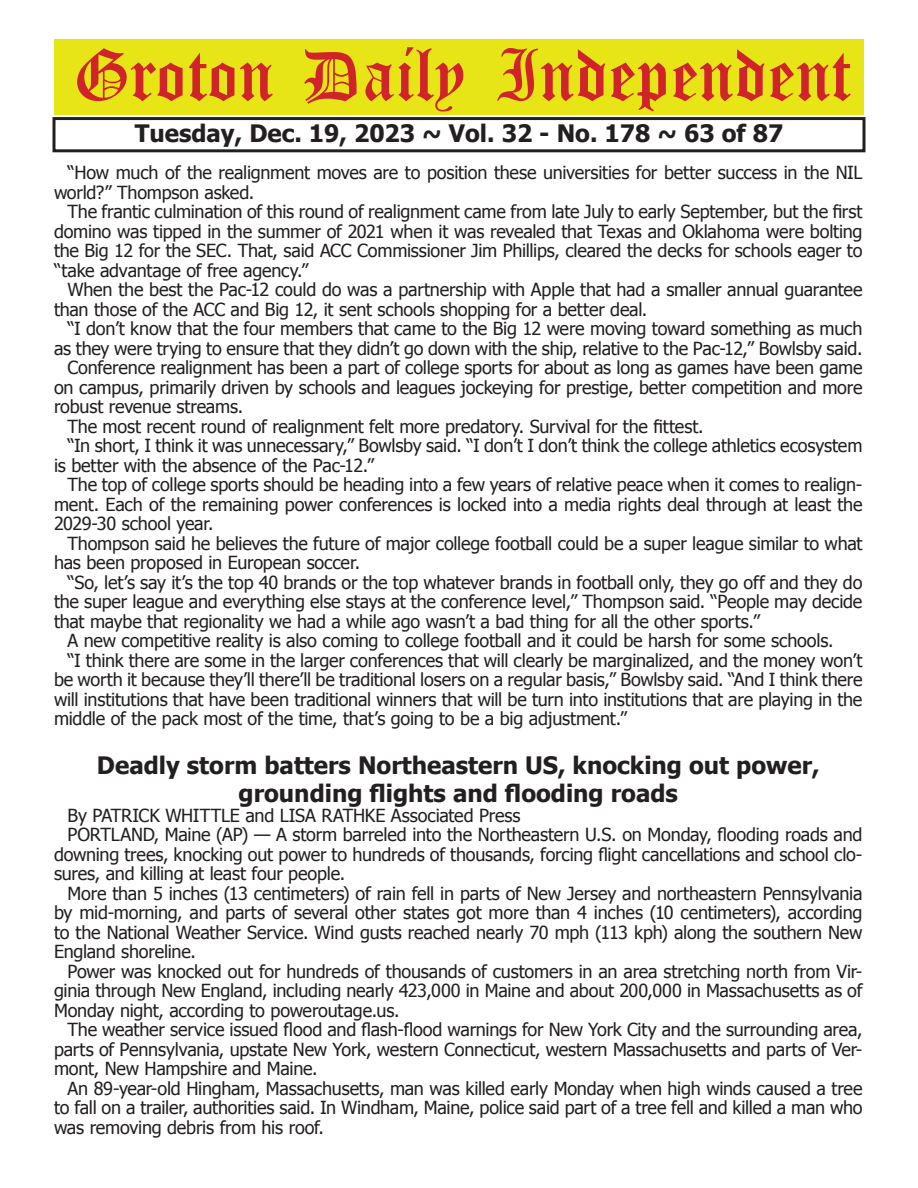
<style>
.page{position:relative;width:918px;height:1188px;background:#fff}
.page>*{position:absolute;margin:0;border:0;box-sizing:border-box;transform-origin:0 0}
.t1{font:54px "Old English Five";color:#d1232a}
.t2{font:700 24px/28.8px "Tahoma";color:#231f20;text-align:center}
.t3{font:18px/19.5px "Tahoma";letter-spacing:-.01em;color:#231f20}
</style>
<div class="page">
<div style="left:52px;top:117px;width:814px;height:35px;border:3px solid #231f20"></div>
<div style="left:54px;top:40px;width:810px;height:75px;background:#e7e515"></div>
<h1 class="t1" style="left:73px;top:50px;width:779px">Groton Daily Independent</h1>
<h2 class="t2" style="left:135px;top:117px;width:650px">Tuesday, Dec. 19, 2023 ~ Vol. 32 - No. 178 ~ 63 of 87</h2>
<p class="t3" style="left:54px;top:162px;width:810px;text-indent:14px">“How much of the realignment moves are to position these universities for better success in the NIL world?” Thompson asked.</p>
<p class="t3" style="left:54px;top:201px;width:810px;text-align:justify;text-indent:14px">The frantic culmination of this round of realignment came from late July to early September, but the first domino was tipped in the summer of 2021 when it was revealed that Texas and Oklahoma were bolting the Big 12 for the SEC. That, said ACC Commissioner Jim Phillips, cleared the decks for schools eager to “take advantage of free agency.”</p>
<p class="t3" style="left:54px;top:279px;width:810px;text-indent:14px">When the best the Pac-12 could do was a partnership with Apple that had a smaller annual guarantee than those of the ACC and Big 12, it sent schools shopping for a better deal.</p>
<p class="t3" style="left:68px;top:318px;width:796px">“I don’t know that the four members that came to the Big 12 were moving toward something as much</p>
<p class="t3" style="left:54px;top:338px;width:810px">as they were trying to ensure that they didn’t go down with the ship, relative to the Pac-12,” Bowlsby said.</p>
<p class="t3" style="left:68px;top:357px;width:796px">Conference realignment has been a part of college sports for about as long as games have been game</p>
<p class="t3" style="left:54px;top:377px;width:810px">on campus, primarily driven by schools and leagues jockeying for prestige, better competition and more</p>
<p class="t3" style="left:54px;top:396px;width:191px">robust revenue streams.</p>
<p class="t3" style="left:68px;top:416px;width:638px">The most recent round of realignment felt more predatory. Survival for the fittest.</p>
<p class="t3" style="left:68px;top:435px;width:796px">“In short, I think it was unnecessary,” Bowlsby said. “I don’t I don’t think the college athletics ecosystem</p>
<p class="t3" style="left:54px;top:455px;width:322px">is better with the absence of the Pac-12.”</p>
<p class="t3" style="left:68px;top:474px;width:796px">The top of college sports should be heading into a few years of relative peace when it comes to realign-</p>
<p class="t3" style="left:54px;top:494px;width:810px">ment. Each of the remaining power conferences is locked into a media rights deal through at least the</p>
<p class="t3" style="left:54px;top:513px;width:161px">2029-30 school year.</p>
<p class="t3" style="left:68px;top:533px;width:796px">Thompson said he believes the future of major college football could be a super league similar to what</p>
<p class="t3" style="left:54px;top:552px;width:308px">has been proposed in European soccer.</p>
<p class="t3" style="left:68px;top:572px;width:796px">“So, let’s say it’s the top 40 brands or the top whatever brands in football only, they go off and they do</p>
<p class="t3" style="left:54px;top:591px;width:810px">the super league and everything else stays at the conference level,” Thompson said. “People may decide</p>
<p class="t3" style="left:54px;top:611px;width:707px">that maybe that regionality we had a while ago wasn’t a bad thing for all the other sports.”</p>
<p class="t3" style="left:68px;top:630px;width:768px">A new competitive reality is also coming to college football and it could be harsh for some schools.</p>
<p class="t3" style="left:68px;top:650px;width:796px">“I think there are some in the larger conferences that will clearly be marginalized, and the money won’t</p>
<p class="t3" style="left:54px;top:669px;width:810px">be worth it because they’ll there’ll be traditional losers on a regular basis,” Bowlsby said. “And I think there</p>
<p class="t3" style="left:54px;top:689px;width:810px">will institutions that have been traditional winners that will be turn into institutions that are playing in the</p>
<p class="t3" style="left:54px;top:708px;width:575px">middle of the pack most of the time, that’s going to be a big adjustment.”</p>
<h2 class="t2" style="left:97px;top:749px;width:724px">Deadly storm batters Northeastern US, knocking out power, grounding flights and flooding roads</h2>
<p class="t3" style="left:68px;top:805px;width:455px">By PATRICK WHITTLE and LISA RATHKE Associated Press</p>
<p class="t3" style="left:68px;top:824px;width:797px">PORTLAND, Maine (AP) — A storm barreled into the Northeastern U.S. on Monday, flooding roads and</p>
<p class="t3" style="left:54px;top:844px;width:810px">downing trees, knocking out power to hundreds of thousands, forcing flight cancellations and school clo-</p>
<p class="t3" style="left:54px;top:863px;width:293px">sures, and killing at least four people.</p>
<p class="t3" style="left:68px;top:883px;width:797px">More than 5 inches (13 centimeters) of rain fell in parts of New Jersey and northeastern Pennsylvania</p>
<p class="t3" style="left:54px;top:902px;width:810px">by mid-morning, and parts of several other states got more than 4 inches (10 centimeters), according</p>
<p class="t3" style="left:54px;top:922px;width:810px">to the National Weather Service. Wind gusts reached nearly 70 mph (113 kph) along the southern New</p>
<p class="t3" style="left:54px;top:941px;width:143px">England shoreline.</p>
<p class="t3" style="left:68px;top:961px;width:796px">Power was knocked out for hundreds of thousands of customers in an area stretching north from Vir-</p>
<p class="t3" style="left:54px;top:980px;width:810px">ginia through New England, including nearly 423,000 in Maine and about 200,000 in Massachusetts as of</p>
<p class="t3" style="left:54px;top:1000px;width:347px">Monday night, according to poweroutage.us.</p>
<p class="t3" style="left:68px;top:1019px;width:797px">The weather service issued flood and flash-flood warnings for New York City and the surrounding area,</p>
<p class="t3" style="left:54px;top:1039px;width:810px">parts of Pennsylvania, upstate New York, western Connecticut, western Massachusetts and parts of Ver-</p>
<p class="t3" style="left:54px;top:1058px;width:265px">mont, New Hampshire and Maine.</p>
<p class="t3" style="left:68px;top:1078px;width:797px">An 89-year-old Hingham, Massachusetts, man was killed early Monday when high winds caused a tree</p>
<p class="t3" style="left:54px;top:1097px;width:810px">to fall on a trailer, authorities said. In Windham, Maine, police said part of a tree fell and killed a man who</p>
<p class="t3" style="left:54px;top:1117px;width:272px">was removing debris from his roof.</p>
</div>
